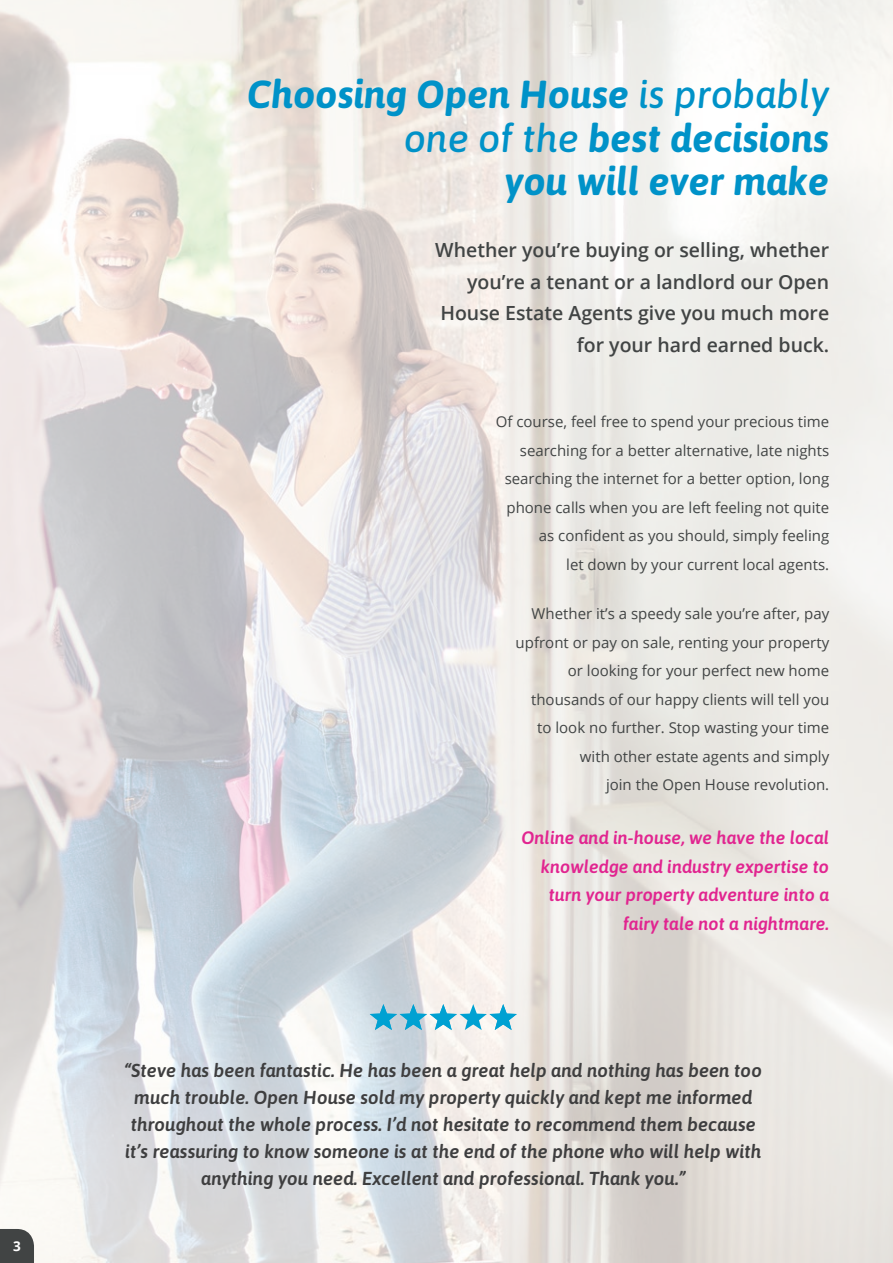
<style>
.page{position:relative;width:893px;height:1263px;background:#fff}
.page>*{position:absolute;margin:0;border:0;box-sizing:border-box;transform-origin:0 0}
.t1{font:italic 700 39px/43.5px "Asap";color:#0092c8;text-align:right}
.t2{font:600 19.5px/31.5px "Open Sans";color:#414444;text-align:right}
.t3{font:italic 600 18.75px/27px "Asap";color:#3e3e3f;text-align:center}
.t4{font:italic 600 18px/28.5px "Asap";color:#e12590;text-align:right}
.t5{font:15px/28.5px "Open Sans";color:#414444;text-align:right}
.t6{font:700 13.5px "Open Sans";color:#fff}
.s1{font-weight:500}
</style>
<div class="page">
<img style="left:0;top:0;width:893px;height:1263px">
<hr style="left:892px;top:1088px;width:1px;height:30px;background:#aae0f9">
<svg style="left:370px;top:1004px;width:147px;height:26px"></svg>
<svg style="left:0;top:1229px;width:34px;height:34px"></svg>
<p class="t6" style="left:13px;top:1237px;width:9px">3</p>
<h1 class="t1" style="left:247px;top:72px;width:583px">Choosing Open House <span class="s1">is probably one of the</span> best decisions<br>you will ever make</h1>
<h2 class="t2" style="left:435px;top:234px;width:395px">Whether you’re buying or selling, whether you’re a tenant or a landlord our Open House Estate Agents give you much more for your hard earned buck.</h2>
<p class="t5" style="left:496px;top:407px;width:335px">Of course, feel free to spend your precious time searching for a better alternative, late nights searching the internet for a better option, long phone calls when you are left feeling not quite as confident as you should, simply feeling<br>let down by your current local agents.</p>
<p class="t5" style="left:516px;top:599px;width:315px">Whether it’s a speedy sale you’re after, pay upfront or pay on sale, renting your property or looking for your perfect new home thousands of our happy clients will tell you to look no further. Stop wasting your time with other estate agents and simply<br>join the Open House revolution.</p>
<p class="t4" style="left:521px;top:823px;width:309px">Online and in-house, we have the local knowledge and industry expertise to turn your property adventure into a fairy tale not a nightmare.</p>
<p class="t3" style="left:125px;top:1056px;width:639px">“Steve has been fantastic. He has been a great help and nothing has been too much trouble. Open House sold my property quickly and kept me informed throughout the whole process. I’d not hesitate to recommend them because it’s reassuring to know someone is at the end of the phone who will help with anything you need. Excellent and professional. Thank you.”</p>
</div>
